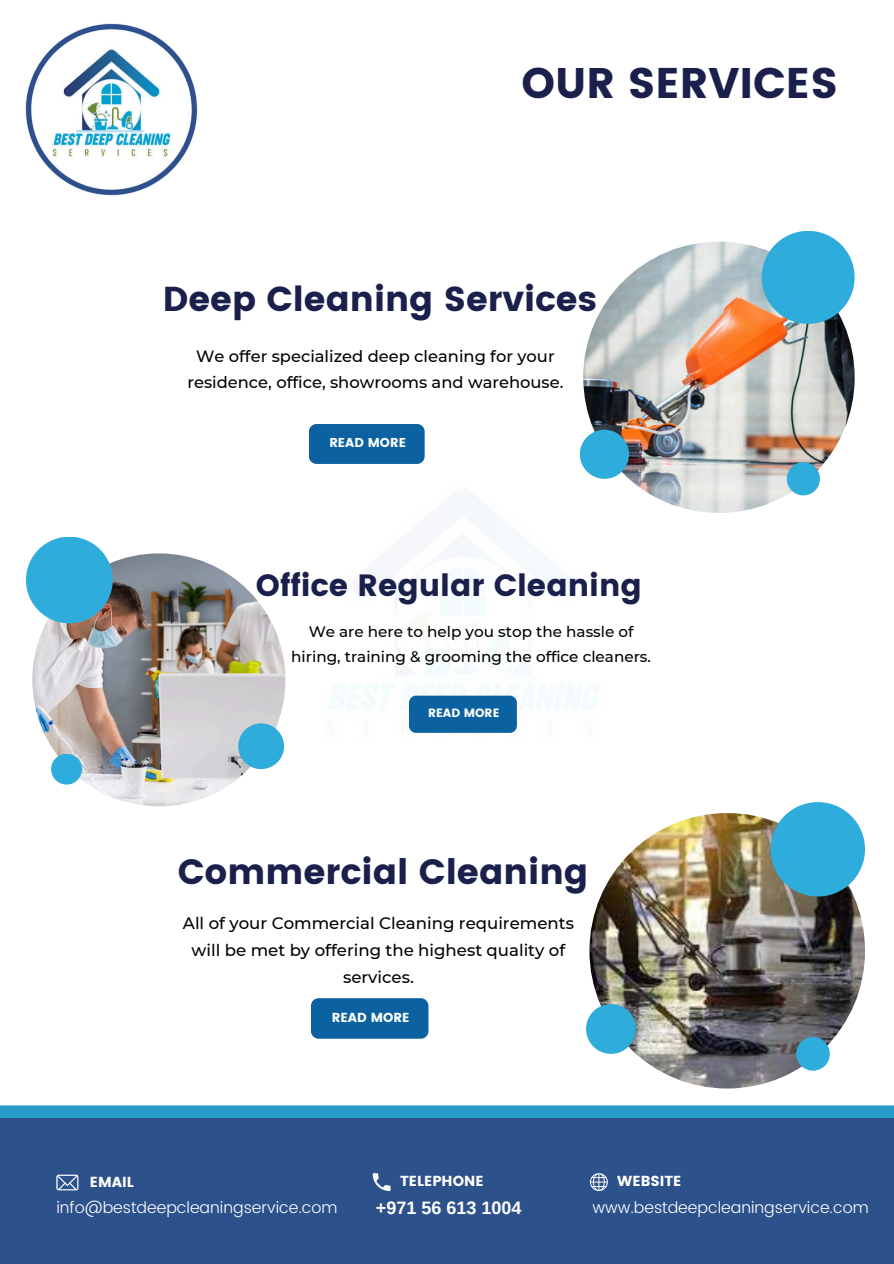
<style>
.page{position:relative;width:894px;height:1264px;background:#fff}
.page>*{position:absolute;margin:0;border:0;box-sizing:border-box;transform-origin:0 0}
.t1{font:42.75px "Poppins";color:#1a204b}
.t2{font:35.1px "Poppins";color:#1a204b}
.t3{font:34.5px "Poppins";color:#1a204b}
.t4{font:30.6px "Poppins";color:#1a204b}
.t5{font:700 18px "Arimo";color:#fff}
.t6{font:500 16.5px/26.7px "Montserrat";color:#000;text-align:center}
.t7{font:500 16.35px/26.4px "Montserrat";color:#000;text-align:center}
.t8{font:300 15.9px "Poppins";color:#fff}
.t9{font:500 15.15px/24.6px "Montserrat";color:#000;text-align:center}
.t10{font:14.55px "Poppins";color:#fff}
.t11{font:13.05px "Poppins";color:#fff}
.t12{font:12.9px "Poppins";color:#fff}
.t13{font:12px "Poppins";color:#fff}
</style>
<div class="page">
<img style="left:309px;top:454px;width:310px;height:281px">
<img style="left:583px;top:242px;width:271px;height:271px;border-radius:50%">
<div style="left:786px;top:462px;width:33px;height:33px;background:#2eacdb;border-radius:50%"></div>
<div style="left:761px;top:231px;width:93px;height:93px;background:#2eacdb;border-radius:50%"></div>
<div style="left:579px;top:430px;width:50px;height:49px;background:#2eacdb;border-radius:50%"></div>
<div style="left:309px;top:424px;width:115px;height:40px;background:#0c62a1;border-radius:8px"></div>
<img style="left:32px;top:553px;width:253px;height:253px;border-radius:50%">
<div style="left:51px;top:753px;width:31px;height:31px;background:#2eacdb;border-radius:50%"></div>
<div style="left:26px;top:536px;width:87px;height:87px;background:#2eacdb;border-radius:50%"></div>
<div style="left:238px;top:723px;width:46px;height:46px;background:#2eacdb;border-radius:50%"></div>
<div style="left:409px;top:695px;width:107px;height:38px;background:#0c62a1;border-radius:7px"></div>
<img style="left:589px;top:813px;width:275px;height:275px;border-radius:50%">
<div style="left:796px;top:1037px;width:33px;height:33px;background:#2eacdb;border-radius:50%"></div>
<div style="left:770px;top:802px;width:94px;height:94px;background:#2eacdb;border-radius:50%"></div>
<div style="left:586px;top:1003px;width:49px;height:50px;background:#2eacdb;border-radius:50%"></div>
<div style="left:311px;top:998px;width:117px;height:40px;background:#0c62a1;border-radius:8px"></div>
<img style="left:23px;top:20px;width:177px;height:178px;border-radius:50%">
<div style="left:0;top:1105px;width:893px;height:158px;background:#279ac8"></div>
<div style="left:0;top:1117px;width:893px;height:146px;background:#2d518b"></div>
<svg style="left:372px;top:1173px;width:18px;height:17px"></svg>
<svg style="left:56px;top:1174px;width:22px;height:16px"></svg>
<svg style="left:590px;top:1173px;width:17px;height:17px"></svg>
<h4 class="t1" style="left:521px;top:58px;width:318px">OUR SERVICES</h4>
<p class="t3" style="left:163px;top:279px;width:435px">Deep Cleaning Services</p>
<p class="t7" style="left:187px;top:342px;width:377px">We offer specialized deep cleaning for your residence, office, showrooms and warehouse.</p>
<p class="t12" style="left:329px;top:435px;width:78px">READ MORE</p>
<p class="t4" style="left:256px;top:567px;width:387px">Office Regular Cleaning</p>
<h3 class="t9" style="left:291px;top:619px;width:361px">We are here to help you stop the hassle of hiring, training &amp; grooming the office cleaners.</h3>
<h6 class="t13" style="left:428px;top:706px;width:73px">READ MORE</h6>
<h4 class="t2" style="left:178px;top:851px;width:412px">Commercial Cleaning</h4>
<p class="t6" style="left:183px;top:909px;width:392px">All of your Commercial Cleaning requirements will be met by offering the highest quality of services.</p>
<h2 class="t11" style="left:331px;top:1009px;width:79px">READ MORE</h2>
<p class="t10" style="left:90px;top:1173px;width:45px">EMAIL</p>
<p class="t10" style="left:400px;top:1172px;width:85px">TELEPHONE</p>
<p class="t8" style="left:56px;top:1197px;width:282px">info@bestdeepcleaningservice.com</p>
<h5 class="t5" style="left:376px;top:1198px;width:147px">+971 56 613 1004</h5>
<h5 class="t10" style="left:617px;top:1172px;width:66px">WEBSITE</h5>
<p class="t8" style="left:592px;top:1197px;width:277px">www.bestdeepcleaningservice.com</p>
</div>
